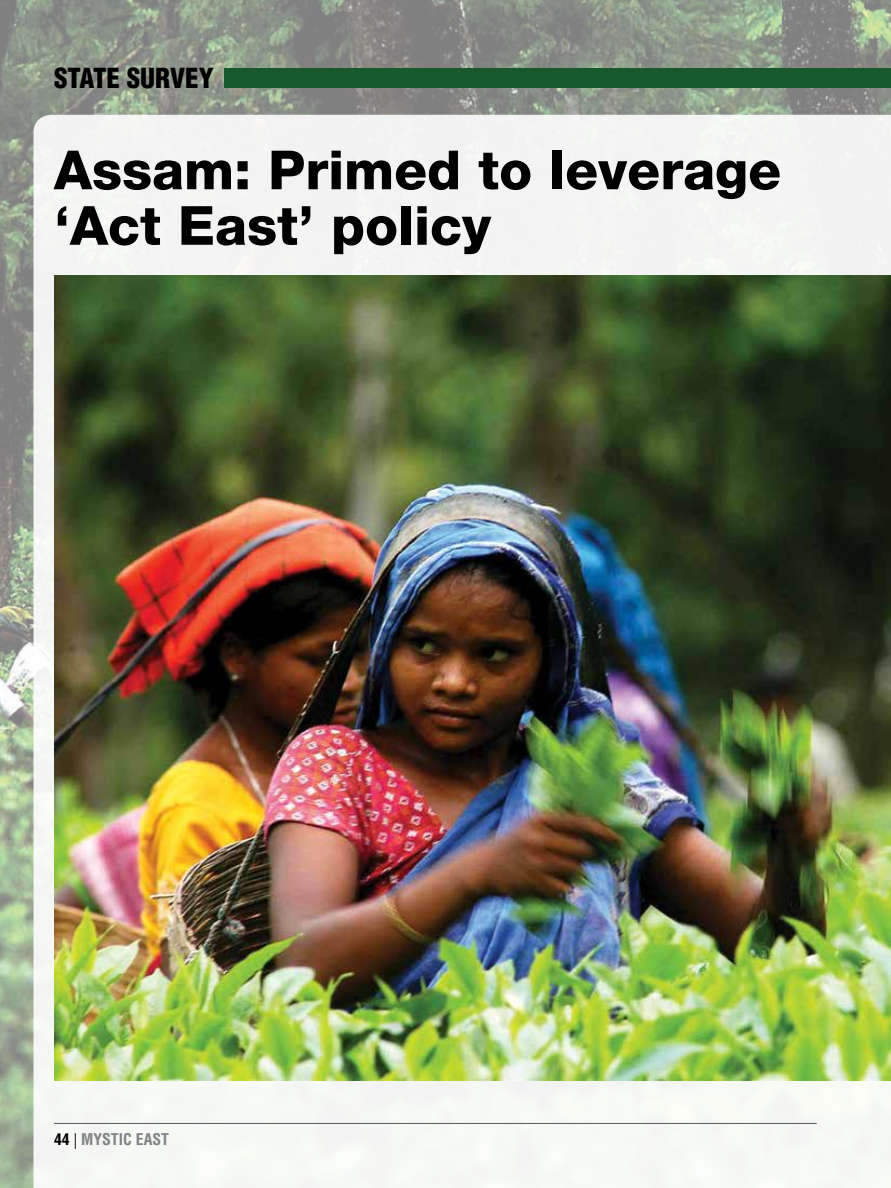
<style>
.page{position:relative;width:891px;height:1188px;background:#fff}
.page>*{position:absolute;margin:0;border:0;box-sizing:border-box;transform-origin:0 0}
.t1{font:800 54px/55.5px "Helvetica Neue LT Std";color:#000}
.t2{font:900 condensed 27px "Helvetica LT Std";color:#000}
.t3{font:700 condensed 15.75px "Helvetica LT Std";color:#808285}
.s1{color:#000}
.s2{font-weight:300;font-stretch:normal;color:#000}
</style>
<div class="page">
<img style="left:0;top:0;width:891px;height:1188px">
<div style="left:33px;top:115px;width:858px;height:1073px;background:#f4f5f3"></div>
<img style="left:54px;top:275px;width:837px;height:805px">
<div style="left:225px;top:69px;width:666px;height:19px;background:#17592d"></div>
<hr style="left:54px;top:1123px;width:763px;height:1px;background:#58595b">
<p class="t2" style="left:54px;top:61px;width:161px">STATE SURVEY</p>
<p class="t1" style="left:54px;top:142px;width:729px">Assam: Primed to leverage ‘Act East’ policy</p>
<p class="t3" style="left:54px;top:1130px;width:117px"><span class="s1">44</span> <span class="s2">|</span> MYSTIC EAST</p>
</div>
